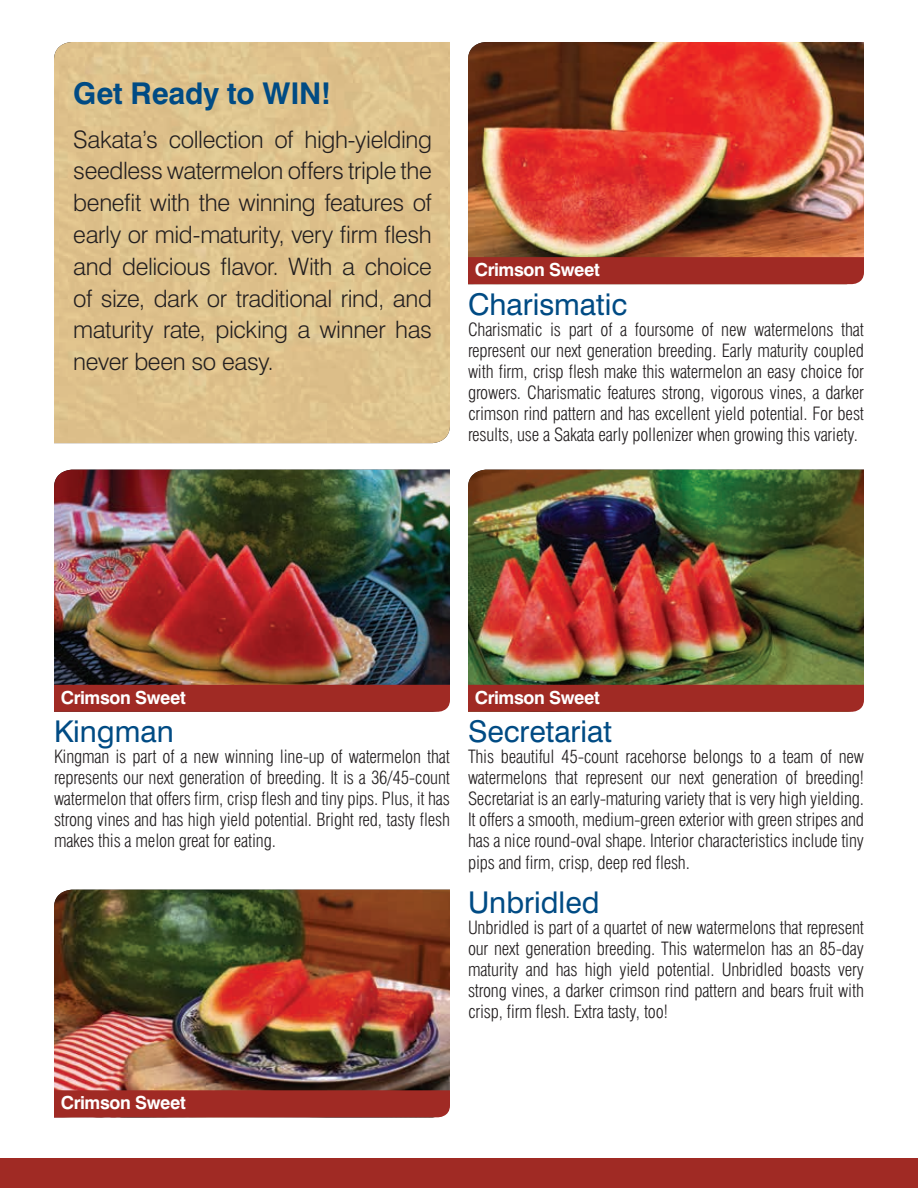
<style>
.page{position:relative;width:918px;height:1188px;background:#fff}
.page>*{position:absolute;margin:0;border:0;box-sizing:border-box;transform-origin:0 0}
.t1{font:30px "Swiss 721 BT";color:#004b84}
.t2{font:700 30px "Swiss 721 BT";letter-spacing:-.01em;color:#004b84}
.t3{font:300 24px/31.8px "Swiss 721 BT";letter-spacing:-.015em;color:#231f20;text-align:justify}
.t4{font:300 condensed 18px/21px "Swiss 721 BT";letter-spacing:-.01em;color:#231f20;text-align:justify}
.t5{font:700 18px "Swiss 721 BT";letter-spacing:-.02em;color:#fff}
</style>
<div class="page">
<img style="left:54px;top:470px;width:396px;height:215px">
<img style="left:468px;top:470px;width:396px;height:215px">
<div style="left:54px;top:685px;width:396px;height:27px;background:#a02a24"></div>
<div style="left:468px;top:685px;width:396px;height:27px;background:#a02a24"></div>
<div style="left:0;top:1158px;width:918px;height:30px;background:#a02a24"></div>
<img style="left:468px;top:42px;width:396px;height:215px">
<div style="left:468px;top:257px;width:396px;height:27px;background:#a02a24"></div>
<img style="left:54px;top:890px;width:396px;height:200px">
<div style="left:54px;top:1090px;width:396px;height:27px;background:#a02a24"></div>
<h1 class="t2" style="left:73px;top:75px;width:259px">Get Ready to WIN!</h1>
<p class="t3" style="left:73px;top:123px;width:360px">Sakata’s collection of high-yielding seedless watermelon offers triple the benefit with the winning features of early or mid-maturity, very firm flesh and delicious flavor. With a choice of size, dark or traditional rind, and maturity rate, picking a winner has never been so easy.</p>
<p class="t5" style="left:475px;top:259px;width:127px">Crimson Sweet</p>
<h1 class="t1" style="left:468px;top:286px;width:161px">Charismatic</h1>
<p class="t4" style="left:468px;top:319px;width:398px">Charismatic is part of a foursome of new watermelons that represent our next generation breeding. Early maturity coupled with firm, crisp flesh make this watermelon an easy choice for growers. Charismatic features strong, vigorous vines, a darker crimson rind pattern and has excellent yield potential. For best results, use a Sakata early pollenizer when growing this variety.</p>
<p class="t5" style="left:61px;top:686px;width:127px">Crimson Sweet</p>
<p class="t5" style="left:475px;top:686px;width:127px">Crimson Sweet</p>
<h1 class="t1" style="left:54px;top:714px;width:121px">Kingman</h1>
<p class="t4" style="left:54px;top:746px;width:398px">Kingman is part of a new winning line-up of watermelon that represents our next generation of breeding. It is a 36/45-count watermelon that offers firm, crisp flesh and tiny pips. Plus, it has strong vines and has high yield potential. Bright red, tasty flesh makes this a melon great for eating.</p>
<h1 class="t1" style="left:468px;top:714px;width:145px">Secretariat</h1>
<p class="t4" style="left:468px;top:746px;width:398px">This beautiful 45-count racehorse belongs to a team of new watermelons that represent our next generation of breeding!<br>Secretariat is an early-maturing variety that is very high yielding.<br>It offers a smooth, medium-green exterior with green stripes and has a nice round-oval shape. Interior characteristics include tiny pips and firm, crisp, deep red flesh.</p>
<h1 class="t1" style="left:468px;top:884px;width:133px">Unbridled</h1>
<p class="t4" style="left:468px;top:917px;width:398px">Unbridled is part of a quartet of new watermelons that represent our next generation breeding. This watermelon has an 85-day maturity and has high yield potential. Unbridled boasts very strong vines, a darker crimson rind pattern and bears fruit with crisp, firm flesh. Extra tasty, too!</p>
<p class="t5" style="left:61px;top:1092px;width:127px">Crimson Sweet</p>
</div>
